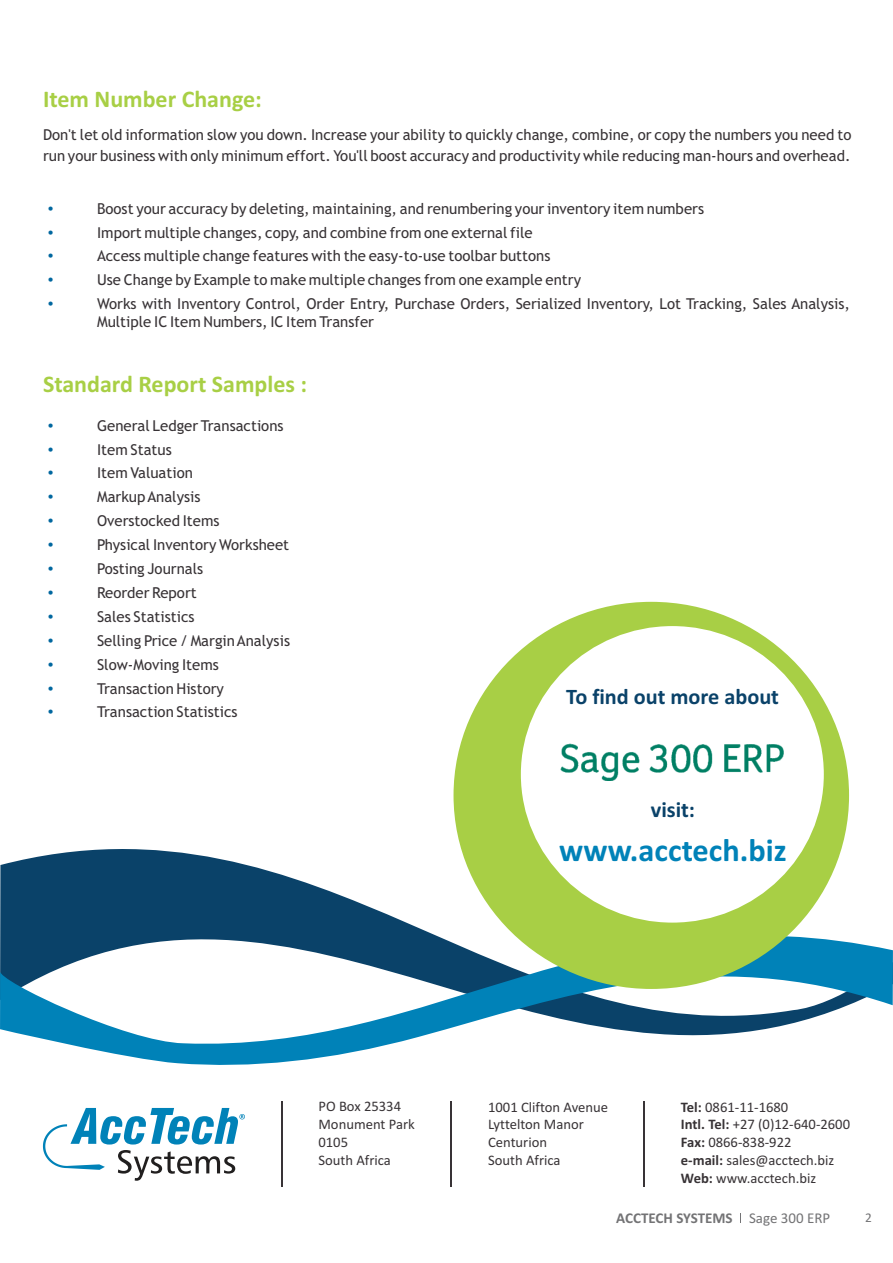
<style>
.page{position:relative;width:893px;height:1263px;background:#fff}
.page>*{position:absolute;margin:0;border:0;box-sizing:border-box;transform-origin:0 0}
.t1{font:700 32.4px "Calibri";color:#0082b8}
.t2{font:700 24px "Calibri";color:#a8cf45}
.t3{font:700 22.2px "Calibri";color:#0a4269}
.t4{font:15px/23.9px "Trebuchet MS";color:#383336}
.t5{font:700 15px "Calibri";color:#737375}
.t6{font:14.7px/17.9px "Calibri";color:#383336}
.t7{font:13.35px "Calibri";color:#737375}
.s1{font-weight:700}
.s2{font-weight:400}
</style>
<div class="page">
<hr style="left:643px;top:1101px;width:2px;height:86px;background:#383336">
<hr style="left:451px;top:1101px;width:1px;height:86px;background:#383336">
<hr style="left:281px;top:1101px;width:1px;height:86px;background:#383336">
<svg style="left:50px;top:1162px;width:186px;height:19px"></svg>
<svg style="left:0;top:781px;width:850px;height:381px"></svg>
<svg style="left:0;top:886px;width:893px;height:183px"></svg>
<div style="left:453px;top:602px;width:396px;height:387px;background:#a8cf45;border-radius:50%"></div>
<div style="left:521px;top:626px;width:303px;height:296px;background:#fff;border-radius:50%"></div>
<img style="left:560px;top:743px;width:224px;height:37px">
<h2 class="t2" style="left:43px;top:89px;width:220px">Item Number Change:</h2>
<p class="t4" style="left:43px;top:125px;width:810px;line-height:20.9px">Don't let old information slow you down. Increase your ability to quickly change, combine, or copy the numbers you need to run your business with only minimum effort. You'll boost accuracy and productivity while reducing man-hours and overhead.</p>
<p class="t4" style="left:97px;top:198px;width:754px">Boost your accuracy by deleting, maintaining, and renumbering your inventory item numbers<br>Import multiple changes, copy, and combine from one external file<br>Access multiple change features with the easy-to-use toolbar buttons<br>Use Change by Example to make multiple changes from one example entry<br>Works with Inventory Control, Order Entry, Purchase Orders, Serialized Inventory, Lot Tracking, Sales Analysis,</p>
<p class="t4" style="left:97px;top:311px;width:279px">Multiple IC Item Numbers, IC Item Transfer</p>
<h2 class="t2" style="left:43px;top:374px;width:266px">Standard Report Samples :</h2>
<p class="t4" style="left:97px;top:415px;width:195px">General Ledger Transactions<br>Item Status<br>Item Valuation<br>Markup Analysis<br>Overstocked Items<br>Physical Inventory Worksheet<br>Posting Journals<br>Reorder Report<br>Sales Statistics<br>Selling Price / Margin Analysis<br>Slow-Moving Items<br>Transaction History<br>Transaction Statistics</p>
<h3 class="t3" style="left:566px;top:688px;width:214px">To find out more about</h3>
<h3 class="t3" style="left:651px;top:801px;width:46px">visit:</h3>
<h1 class="t1" style="left:559px;top:836px;width:229px">www.acctech.biz</h1>
<p class="t6" style="left:318px;top:1098px;width:98px">PO Box 25334<br>Monument Park<br>0105<br>South Africa</p>
<p class="t6" style="left:488px;top:1099px;width:122px">1001 Clifton Avenue<br>Lyttelton Manor<br>Centurion<br>South Africa</p>
<p class="t6" style="left:681px;top:1099px;width:171px"><span class="s1">Tel:</span> 0861-11-1680<br><span class="s1">Intl. Tel:</span> +27 (0)12-640-2600<br><span class="s1">Fax:</span> 0866-838-922<br><span class="s1">e-mail:</span> sales@acctech.biz<br><span class="s1">Web:</span> www.acctech.biz</p>
<p class="t5" style="left:616px;top:1212px;width:216px">ACCTECH SYSTEMS <span class="s2">Sage 300 ERP</span></p>
<p class="t7" style="left:865px;top:1212px;width:8px">2</p>
</div>
